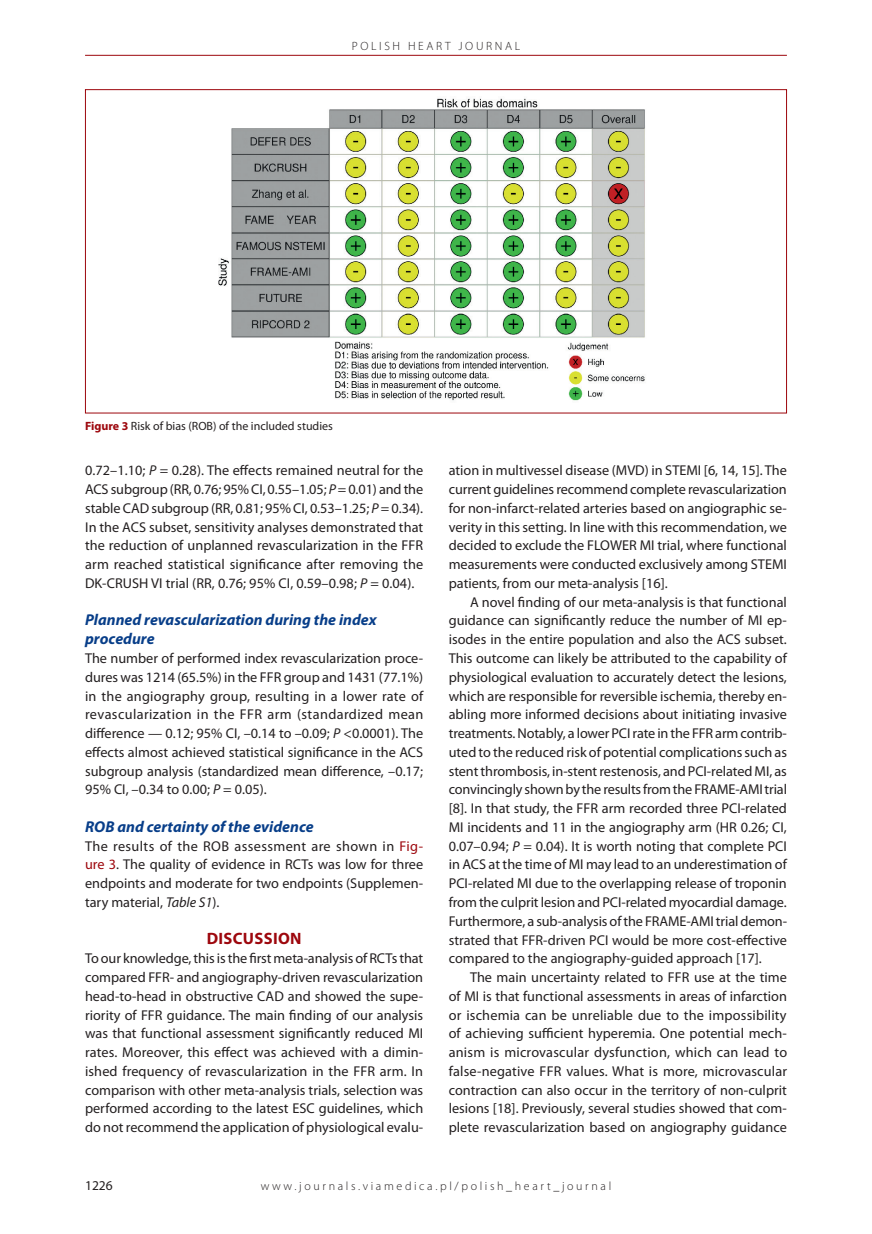
<style>
.page{position:relative;width:872px;height:1234px;background:#fff}
.page>*{position:absolute;margin:0;border:0;box-sizing:border-box;transform-origin:0 0}
.t1{font:700 16.5px "Myriad Pro";letter-spacing:.02em;color:#9d070d}
.t2{font:italic 700 15.75px/18.8px "Myriad Pro";color:#083e89}
.t3{font:14.25px/18.8px "Myriad Pro";color:#231f20;text-align:justify}
.t4{font:13.5px "Myriad Pro";color:#231f20}
.t5{font:300 12px "Myriad Pro";letter-spacing:.22em;color:#231f20}
.t6{font:12px "Myriad Pro";color:#231f20}
.s1{font-weight:700;color:#9d070d}
.s2{font-style:italic}
.s3{color:#9d070d}
</style>
<div class="page">
<hr style="left:85px;top:55px;width:702px;height:1px;background:#9d070d">
<img style="left:218px;top:98px;width:427px;height:303px">
<p class="t5" style="left:352px;top:39px;width:170px">POLISH HEART JOURNAL</p>
<p class="t6" style="left:85px;top:419px;width:249px"><span class="s1">Figure 3</span> Risk of bias (ROB) of the included studies</p>
<p class="t3" style="left:85px;top:461px;width:340px">0.72–1.10; <span class="s2">P</span> = 0.28). The effects remained neutral for the ACS subgroup (RR, 0.76; 95% CI, 0.55–1.05; <span class="s2">P</span> = 0.01) and the stable CAD subgroup (RR, 0.81; 95% CI, 0.53–1.25; <span class="s2">P</span> = 0.34).<br>In the ACS subset, sensitivity analyses demonstrated that the reduction of unplanned revascularization in the FFR arm reached statistical significance after removing the DK-CRUSH VI trial (RR, 0.76; 95% CI, 0.59–0.98; <span class="s2">P</span> = 0.04).</p>
<p class="t2" style="left:85px;top:611px;width:293px">Planned revascularization during the index procedure</p>
<p class="t3" style="left:85px;top:649px;width:340px">The number of performed index revascularization proce&shy;dures was 1214 (65.5%) in the FFR group and 1431 (77.1%) in the angiography group, resulting in a lower rate of revascularization in the FFR arm (standardized mean difference — 0.12; 95% CI, –0.14 to –0.09; <span class="s2">P</span> &lt;0.0001). The effects almost achieved statistical significance in the ACS subgroup analysis (standardized mean difference, –0.17; 95% CI, –0.34 to 0.00; <span class="s2">P</span> = 0.05).</p>
<p class="t2" style="left:85px;top:817px;width:230px">ROB and certainty of the evidence</p>
<p class="t3" style="left:85px;top:836px;width:340px">The results of the ROB assessment are shown in <span class="s3">Fig&shy;ure 3</span>. The quality of evidence in RCTs was low for three endpoints and moderate for two endpoints (Supplemen&shy;tary material, <span class="s2">Table S1</span>).</p>
<p class="t1" style="left:207px;top:929px;width:96px">DISCUSSION</p>
<p class="t3" style="left:85px;top:949px;width:340px">To our knowledge, this is the first meta-analysis of RCTs that compared FFR- and angiography-driven revascularization head-to-head in obstructive CAD and showed the supe&shy;riority of FFR guidance. The main finding of our analysis was that functional assessment significantly reduced MI rates. Moreover, this effect was achieved with a dimin&shy;ished frequency of revascularization in the FFR arm. In comparison with other meta-analysis trials, selection was performed according to the latest ESC guidelines, which do not recommend the application of physiological evalu-</p>
<p class="t3" style="left:449px;top:461px;width:340px">ation in multivessel disease (MVD) in STEMI [6, 14, 15]. The current guidelines recommend complete revascularization for non-infarct-related arteries based on angiographic se&shy;verity in this setting. In line with this recommendation, we decided to exclude the FLOWER MI trial, where functional measurements were conducted exclusively among STEMI patients, from our meta-analysis [16].</p>
<p class="t3" style="left:449px;top:592px;width:340px;text-indent:21px">A novel finding of our meta-analysis is that functional guidance can significantly reduce the number of MI ep&shy;isodes in the entire population and also the ACS subset.<br>This outcome can likely be attributed to the capability of physiological evaluation to accurately detect the lesions, which are responsible for reversible ischemia, thereby en&shy;abling more informed decisions about initiating invasive treatments. Notably, a lower PCI rate in the FFR arm contrib&shy;uted to the reduced risk of potential complications such as stent thrombosis, in-stent restenosis, and PCI-related MI, as convincingly shown by the results from the FRAME-AMI trial [8]. In that study, the FFR arm recorded three PCI-related MI incidents and 11 in the angiography arm (HR 0.26; CI, 0.07–0.94; <span class="s2">P</span> = 0.04). It is worth noting that complete PCI in ACS at the time of MI may lead to an underestimation of PCI-related MI due to the overlapping release of troponin from the culprit lesion and PCI-related myocardial damage.<br>Furthermore, a sub-analysis of the FRAME-AMI trial demon&shy;strated that FFR-driven PCI would be more cost-effective compared to the angiography-guided approach [17].</p>
<p class="t3" style="left:449px;top:967px;width:340px;text-indent:21px">The main uncertainty related to FFR use at the time of MI is that functional assessments in areas of infarction or ischemia can be unreliable due to the impossibility of achieving sufficient hyperemia. One potential mech&shy;anism is microvascular dysfunction, which can lead to false-negative FFR values. What is more, microvascular contraction can also occur in the territory of non-culprit lesions [18]. Previously, several studies showed that com&shy;plete revascularization based on angiography guidance</p>
<p class="t4" style="left:85px;top:1177px;width:29px">1226</p>
<p class="t5" style="left:261px;top:1179px;width:352px">www.journals.viamedica.pl/polish_heart_journal</p>
</div>
